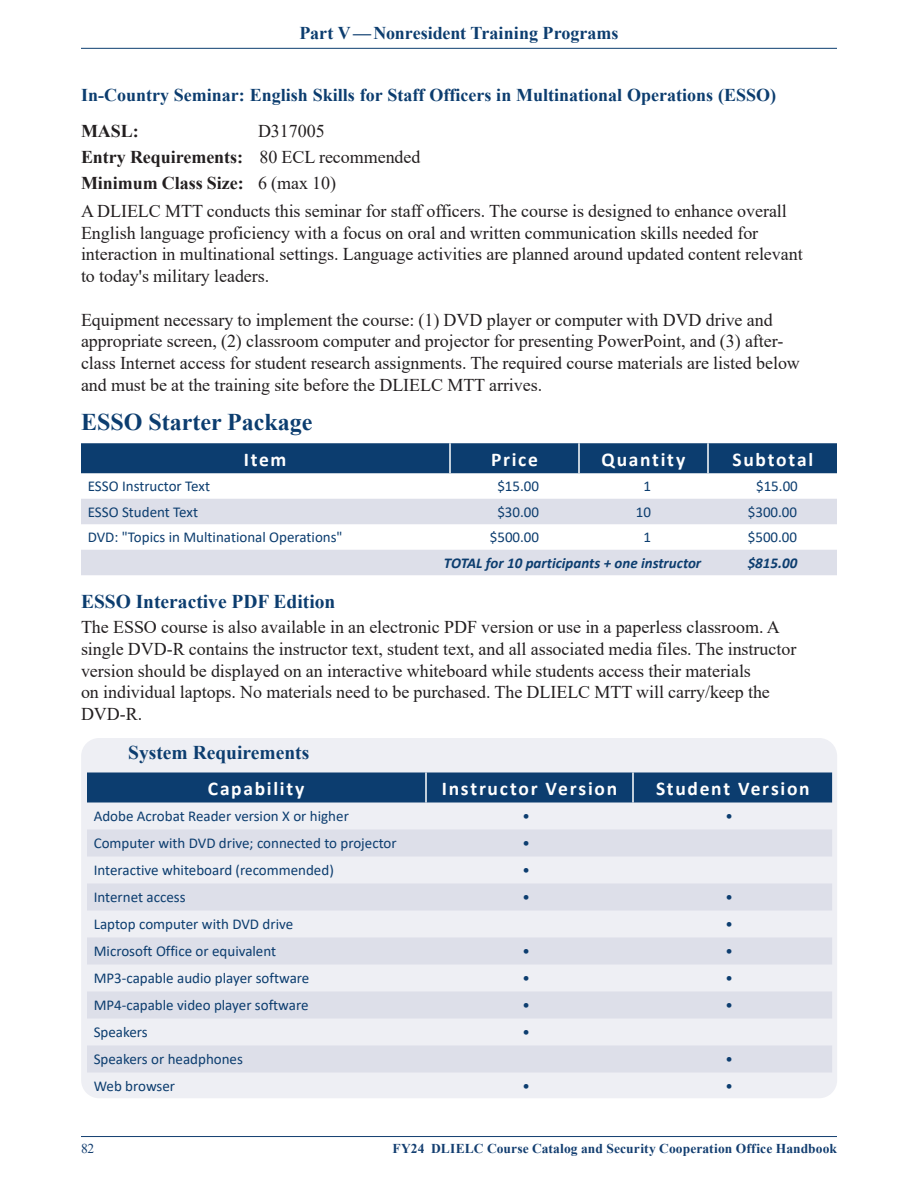
<style>
.page{position:relative;width:918px;height:1188px;background:#fff}
.page>*{position:absolute;margin:0;border:0;box-sizing:border-box;transform-origin:0 0}
.Price_List_Head{font:700 24px "Times New Roman";color:#0c3d6f}
.Packages_Price_head{font:700 19.5px "Calibri";letter-spacing:.09em;color:#fff}
.Price_List_table{font:700 19.5px "Times New Roman";color:#0c3d6f}
.Price_List_Head-2{font:700 19.5px "Times New Roman";color:#0c3d6f}
.Course_listing_body{font:18px/21.8px "Times New Roman";letter-spacing:-.005em;color:#231f20}
.Main_Book_Head{font:700 18px "Times New Roman";color:#0c3d6f}
.Course_listing_body-2{font:700 18px "Times New Roman";color:#231f20}
.chart{font:15px "Calibri";color:#0c3d6f}
.chart-2{font:italic 700 15px "Calibri";color:#0c3d6f}
.t1{font:700 13.5px "Times New Roman";letter-spacing:.01em;color:#133e70}
.t2{font:13.5px "Times New Roman";color:#133e70}
.s1{font-weight:400}
</style>
<div class="page">
<hr style="left:81px;top:1136px;width:756px;height:1px;background:#133e70">
<hr style="left:81px;top:48px;width:756px;height:1px;background:#0c3d6f">
<div style="left:81px;top:738px;width:756px;height:360px;background:#eeeff4;border-radius:18px"></div>
<div style="left:81px;top:443px;width:756px;height:30px;background:#0c3d6f"></div>
<svg style="left:81px;top:499px;width:756px;height:76px;fill:#dddfe9"></svg>
<hr style="left:449px;top:443px;width:2px;height:30px;background:#fff">
<hr style="left:578px;top:443px;width:2px;height:30px;background:#fff">
<hr style="left:707px;top:443px;width:2px;height:30px;background:#fff">
<div style="left:87px;top:772px;width:745px;height:30px;background:#0c3d6f"></div>
<svg style="left:87px;top:830px;width:745px;height:242px;fill:#dddfe9"></svg>
<hr style="left:425px;top:772px;width:2px;height:30px;background:#fff">
<hr style="left:632px;top:772px;width:2px;height:30px;background:#fff">
<p class="Main_Book_Head" style="left:300px;top:20px;width:320px">Part V—Nonresident Training Programs</p>
<p class="Main_Book_Head" style="left:81px;top:82px;width:697px">In-Country Seminar: English Skills for Staff Officers in Multinational Operations (ESSO)</p>
<p class="Course_listing_body-2" style="left:81px;top:117px;width:59px">MASL:</p>
<p class="Course_listing_body" style="left:258px;top:119px;width:68px">D317005</p>
<p class="Course_listing_body-2" style="left:81px;top:144px;width:341px">Entry Requirements: <span class="s1">80 ECL recommended</span></p>
<p class="Course_listing_body-2" style="left:81px;top:170px;width:257px">Minimum Class Size: <span class="s1">6 (max 10)</span></p>
<p class="Course_listing_body" style="left:81px;top:199px;width:723px">A DLIELC MTT conducts this seminar for staff officers. The course is designed to enhance overall English language proficiency with a focus on oral and written communication skills needed for interaction in multinational settings. Language activities are planned around updated content relevant to today's military leaders.</p>
<p class="Course_listing_body" style="left:81px;top:308px;width:720px">Equipment necessary to implement the course: (1) DVD player or computer with DVD drive and appropriate screen, (2) classroom computer and projector for presenting PowerPoint, and (3) after&shy;class Internet access for student research assignments. The required course materials are listed below and must be at the training site before the DLIELC MTT arrives.</p>
<p class="Price_List_Head" style="left:81px;top:404px;width:233px">ESSO Starter Package</p>
<p class="Packages_Price_head" style="left:244px;top:445px;width:44px">Item</p>
<p class="Packages_Price_head" style="left:491px;top:445px;width:48px">Price</p>
<p class="Packages_Price_head" style="left:602px;top:445px;width:85px">Quantity</p>
<p class="Packages_Price_head" style="left:733px;top:445px;width:82px">Subtotal</p>
<p class="chart" style="left:88px;top:476px;width:124px">ESSO Instructor Text</p>
<p class="chart" style="left:497px;top:476px;width:43px">$15.00</p>
<p class="chart" style="left:643px;top:476px;width:9px">1</p>
<p class="chart" style="left:756px;top:476px;width:43px">$15.00</p>
<p class="chart" style="left:88px;top:501px;width:112px">ESSO Student Text</p>
<p class="chart" style="left:497px;top:501px;width:43px">$30.00</p>
<p class="chart" style="left:636px;top:501px;width:17px">10</p>
<p class="chart" style="left:748px;top:501px;width:51px">$300.00</p>
<p class="chart" style="left:88px;top:527px;width:256px">DVD: "Topics in Multinational Operations"</p>
<p class="chart" style="left:490px;top:527px;width:51px">$500.00</p>
<p class="chart" style="left:643px;top:527px;width:9px">1</p>
<p class="chart" style="left:748px;top:527px;width:51px">$500.00</p>
<p class="chart-2" style="left:444px;top:552px;width:259px">TOTAL for 10 participants + one instructor</p>
<p class="chart-2" style="left:748px;top:552px;width:51px">$815.00</p>
<p class="Price_List_table" style="left:81px;top:588px;width:256px">ESSO Interactive PDF Edition</p>
<p class="Course_listing_body" style="left:81px;top:616px;width:717px">The ESSO course is also available in an electronic PDF version or use in a paperless classroom. A single DVD-R contains the instructor text, student text, and all associated media files. The instructor version should be displayed on an interactive whiteboard while students access their materials<br>on individual laptops. No materials need to be purchased. The DLIELC MTT will carry/keep the DVD-R.</p>
<p class="Price_List_Head-2" style="left:128px;top:738px;width:183px">System Requirements</p>
<p class="Packages_Price_head" style="left:208px;top:775px;width:98px">Capability</p>
<p class="Packages_Price_head" style="left:442px;top:775px;width:177px">Instructor Version</p>
<p class="Packages_Price_head" style="left:656px;top:775px;width:155px">Student Version</p>
<p class="chart" style="left:94px;top:806px;width:257px">Adobe Acrobat Reader version X or higher</p>
<p class="chart" style="left:522px;top:806px;width:9px">•</p>
<p class="chart" style="left:725px;top:806px;width:9px">•</p>
<p class="chart" style="left:94px;top:833px;width:304px">Computer with DVD drive; connected to projector</p>
<p class="chart" style="left:522px;top:833px;width:9px">•</p>
<p class="chart" style="left:94px;top:860px;width:242px">Interactive whiteboard (recommended)</p>
<p class="chart" style="left:522px;top:860px;width:9px">•</p>
<p class="chart" style="left:94px;top:887px;width:93px">Internet access</p>
<p class="chart" style="left:522px;top:887px;width:9px">•</p>
<p class="chart" style="left:725px;top:887px;width:9px">•</p>
<p class="chart" style="left:94px;top:914px;width:201px">Laptop computer with DVD drive</p>
<p class="chart" style="left:725px;top:914px;width:9px">•</p>
<p class="chart" style="left:94px;top:941px;width:184px">Microsoft Office or equivalent</p>
<p class="chart" style="left:522px;top:941px;width:9px">•</p>
<p class="chart" style="left:725px;top:941px;width:9px">•</p>
<p class="chart" style="left:94px;top:968px;width:217px">MP3-capable audio player software</p>
<p class="chart" style="left:522px;top:968px;width:9px">•</p>
<p class="chart" style="left:725px;top:968px;width:9px">•</p>
<p class="chart" style="left:94px;top:995px;width:216px">MP4-capable video player software</p>
<p class="chart" style="left:522px;top:995px;width:9px">•</p>
<p class="chart" style="left:725px;top:995px;width:9px">•</p>
<p class="chart" style="left:94px;top:1022px;width:56px">Speakers</p>
<p class="chart" style="left:522px;top:1022px;width:9px">•</p>
<p class="chart" style="left:94px;top:1049px;width:151px">Speakers or headphones</p>
<p class="chart" style="left:725px;top:1049px;width:9px">•</p>
<p class="chart" style="left:94px;top:1076px;width:83px">Web browser</p>
<p class="chart" style="left:522px;top:1076px;width:9px">•</p>
<p class="chart" style="left:725px;top:1076px;width:9px">•</p>
<p class="t2" style="left:81px;top:1139px;width:15px">82</p>
<p class="t1" style="left:393px;top:1139px;width:446px">FY24 DLIELC Course Catalog and Security Cooperation Office Handbook</p>
</div>
